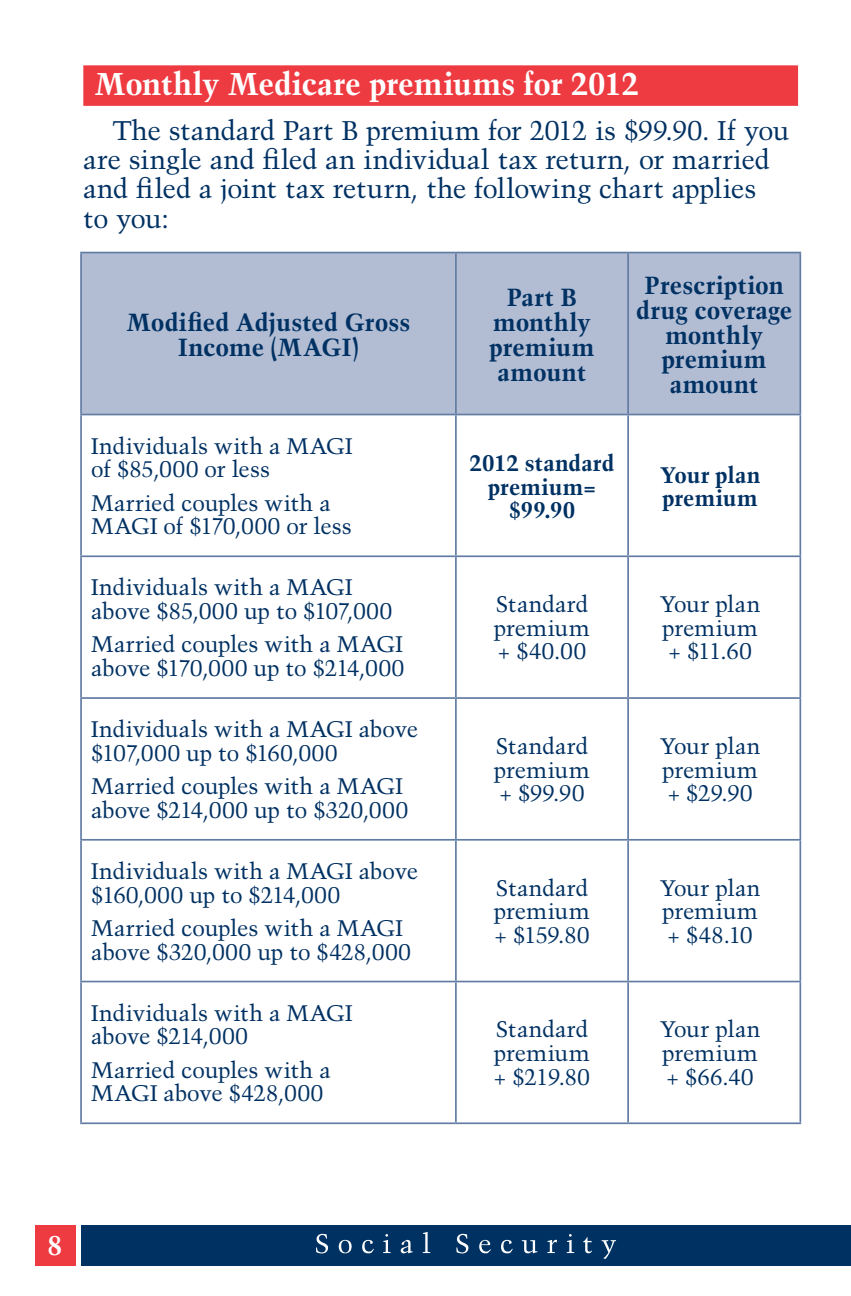
<style>
.page{position:relative;width:851px;height:1296px;background:#fff}
.page>*{position:absolute;margin:0;border:0;box-sizing:border-box;transform-origin:0 0}
.H1-1{font:700 31.5px "Trump Mediaeval";letter-spacing:-.015em;color:#fff}
.Paragraph{font:27px/29.2px "Trump Mediaeval";letter-spacing:-.01em;color:#003163}
.t1{font:700 27px "Trump Mediaeval";color:#fff}
.TH{font:700 24.75px/24.8px "Trump Mediaeval";letter-spacing:-.005em;color:#003163;text-align:center}
.TD{font:22.5px/23.6px "Trump Mediaeval";color:#003163}
.TD-2{font:700 22.5px/23.6px "Trump Mediaeval";letter-spacing:.005em;color:#003163;text-align:center}
</style>
<div class="page">
<div style="left:81px;top:1225px;width:769px;height:41px;background:#003163"></div>
<svg style="left:316px;top:1232px;width:300px;height:27px"></svg>
<div style="left:35px;top:1225px;width:40px;height:41px;background:#ee3a41"></div>
<div style="left:83px;top:65px;width:715px;height:41px;background:#ee3a41"></div>
<div style="left:82px;top:253px;width:717px;height:161px;background:#b2bdd4"></div>
<hr style="left:80px;top:252px;width:376px;height:1px;background:#627ca4">
<hr style="left:80px;top:253px;width:2px;height:161px;background:#627ca4">
<hr style="left:456px;top:252px;width:172px;height:1px;background:#627ca4">
<hr style="left:455px;top:253px;width:1px;height:161px;background:#627ca4">
<hr style="left:628px;top:252px;width:173px;height:1px;background:#627ca4">
<hr style="left:627px;top:253px;width:2px;height:161px;background:#627ca4">
<hr style="left:799px;top:253px;width:2px;height:161px;background:#627ca4">
<hr style="left:80px;top:414px;width:376px;height:1px;background:#627ca4">
<hr style="left:80px;top:415px;width:2px;height:140px;background:#627ca4">
<hr style="left:456px;top:414px;width:172px;height:1px;background:#627ca4">
<hr style="left:455px;top:415px;width:1px;height:140px;background:#627ca4">
<hr style="left:628px;top:414px;width:173px;height:1px;background:#627ca4">
<hr style="left:627px;top:415px;width:2px;height:140px;background:#627ca4">
<hr style="left:799px;top:415px;width:2px;height:140px;background:#627ca4">
<hr style="left:80px;top:555px;width:376px;height:2px;background:#627ca4">
<hr style="left:80px;top:557px;width:2px;height:140px;background:#627ca4">
<hr style="left:456px;top:555px;width:172px;height:2px;background:#627ca4">
<hr style="left:455px;top:557px;width:1px;height:140px;background:#627ca4">
<hr style="left:628px;top:555px;width:173px;height:2px;background:#627ca4">
<hr style="left:627px;top:557px;width:2px;height:140px;background:#627ca4">
<hr style="left:799px;top:557px;width:2px;height:140px;background:#627ca4">
<hr style="left:80px;top:697px;width:376px;height:2px;background:#627ca4">
<hr style="left:80px;top:699px;width:2px;height:140px;background:#627ca4">
<hr style="left:456px;top:697px;width:172px;height:2px;background:#627ca4">
<hr style="left:455px;top:699px;width:1px;height:140px;background:#627ca4">
<hr style="left:628px;top:697px;width:173px;height:2px;background:#627ca4">
<hr style="left:627px;top:699px;width:2px;height:140px;background:#627ca4">
<hr style="left:799px;top:699px;width:2px;height:140px;background:#627ca4">
<hr style="left:80px;top:839px;width:376px;height:2px;background:#627ca4">
<hr style="left:80px;top:841px;width:2px;height:140px;background:#627ca4">
<hr style="left:456px;top:839px;width:172px;height:2px;background:#627ca4">
<hr style="left:455px;top:841px;width:1px;height:140px;background:#627ca4">
<hr style="left:628px;top:839px;width:173px;height:2px;background:#627ca4">
<hr style="left:627px;top:841px;width:2px;height:140px;background:#627ca4">
<hr style="left:799px;top:841px;width:2px;height:140px;background:#627ca4">
<hr style="left:80px;top:981px;width:376px;height:1px;background:#627ca4">
<hr style="left:80px;top:982px;width:2px;height:140px;background:#627ca4">
<hr style="left:456px;top:981px;width:172px;height:1px;background:#627ca4">
<hr style="left:455px;top:982px;width:1px;height:140px;background:#627ca4">
<hr style="left:628px;top:981px;width:173px;height:1px;background:#627ca4">
<hr style="left:627px;top:982px;width:2px;height:140px;background:#627ca4">
<hr style="left:799px;top:982px;width:2px;height:140px;background:#627ca4">
<hr style="left:80px;top:1122px;width:376px;height:2px;background:#627ca4">
<hr style="left:456px;top:1122px;width:172px;height:2px;background:#627ca4">
<hr style="left:628px;top:1122px;width:173px;height:2px;background:#627ca4">
<p class="H1-1" style="left:95px;top:64px;width:545px">Monthly Medicare premiums for 2012</p>
<p class="Paragraph" style="left:83px;top:116px;width:707px;text-indent:29px">The standard Part B premium for 2012 is $99.90. If you are single and filed an individual tax return, or married and filed a joint tax return, the following chart applies<br>to you:</p>
<p class="TH" style="left:126px;top:310px;width:285px">Modified Adjusted Gross<br>Income (MAGI)</p>
<p class="TD" style="left:91px;top:434px;width:263px">Individuals with a MAGI of $85,000 or less</p>
<p class="TD" style="left:91px;top:491px;width:262px">Married couples with a<br>MAGI of $170,000 or less</p>
<p class="TD" style="left:91px;top:576px;width:302px">Individuals with a MAGI above $85,000 up to $107,000</p>
<p class="TD" style="left:91px;top:633px;width:315px">Married couples with a MAGI above $170,000 up to $214,000</p>
<p class="TD" style="left:91px;top:717px;width:328px">Individuals with a MAGI above $107,000 up to $160,000</p>
<p class="TD" style="left:91px;top:774px;width:318px">Married couples with a MAGI above $214,000 up to $320,000</p>
<p class="TD" style="left:91px;top:859px;width:328px">Individuals with a MAGI above $160,000 up to $214,000</p>
<p class="TD" style="left:91px;top:916px;width:321px">Married couples with a MAGI above $320,000 up to $428,000</p>
<p class="TD" style="left:91px;top:1001px;width:263px">Individuals with a MAGI above $214,000</p>
<p class="TD" style="left:91px;top:1058px;width:241px">Married couples with a<br>MAGI above $428,000</p>
<p class="TH" style="left:489px;top:285px;width:107px">Part B monthly premium amount</p>
<p class="TH" style="left:636px;top:272px;width:157px">Prescription drug coverage monthly premium amount</p>
<p class="TD-2" style="left:469px;top:451px;width:146px">2012 standard premium= $99.90</p>
<p class="TD-2" style="left:659px;top:462px;width:102px;text-align:left">Your plan premium</p>
<p class="TD" style="left:494px;top:592px;width:98px;text-align:justify">Standard premium + $40.00</p>
<p class="TD" style="left:659px;top:592px;width:102px;text-align:justify">Your plan premium + $11.60</p>
<p class="TD" style="left:494px;top:734px;width:98px;text-align:justify">Standard premium + $99.90</p>
<p class="TD" style="left:659px;top:734px;width:102px;text-align:justify">Your plan premium + $29.90</p>
<p class="TD" style="left:494px;top:876px;width:98px;text-align:justify">Standard premium + $159.80</p>
<p class="TD" style="left:659px;top:876px;width:102px;text-align:justify">Your plan premium + $48.10</p>
<p class="TD" style="left:494px;top:1017px;width:98px;text-align:justify">Standard premium + $219.80</p>
<p class="TD" style="left:659px;top:1017px;width:102px;text-align:justify">Your plan premium + $66.40</p>
<p class="t1" style="left:48px;top:1228px;width:17px">8</p>
</div>
